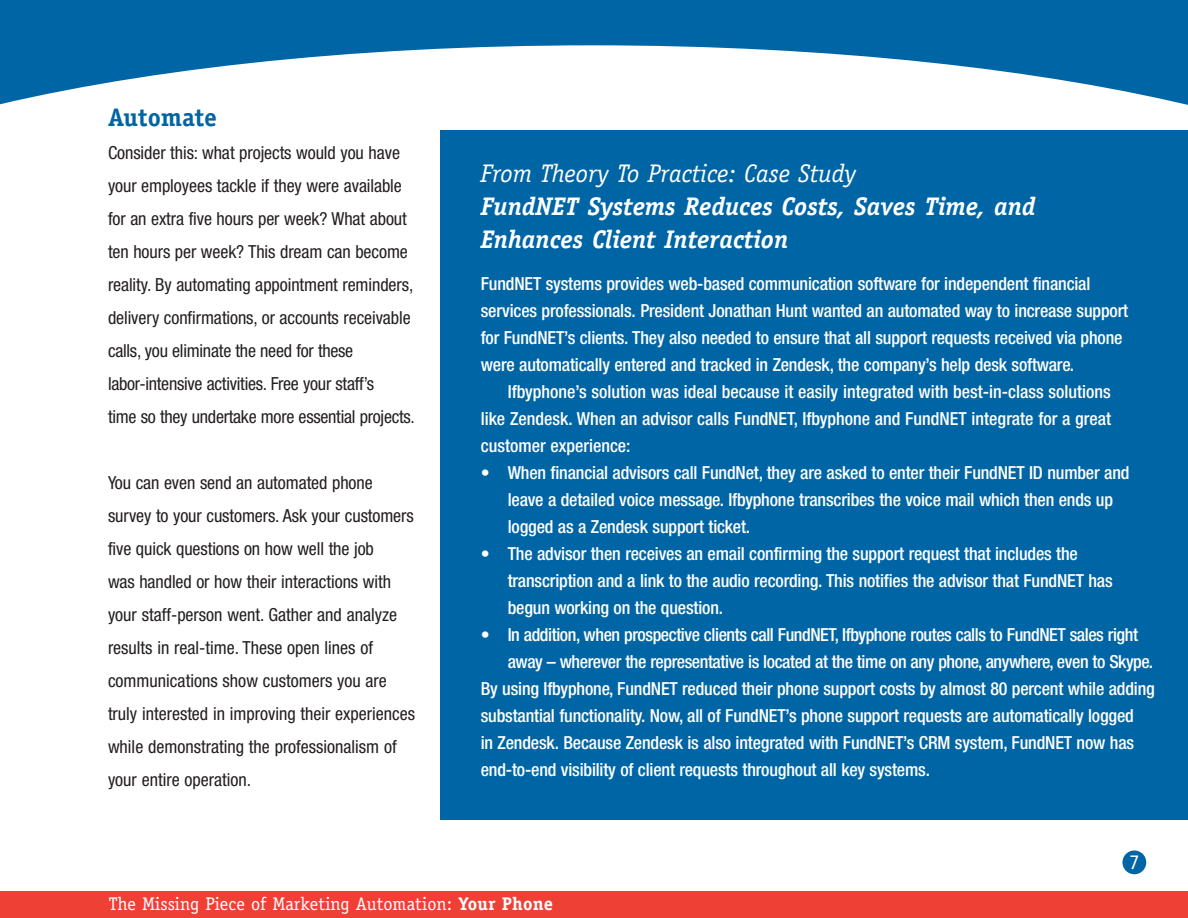
<style>
.page{position:relative;width:1188px;height:918px;background:#fff}
.page>*{position:absolute;margin:0;border:0;box-sizing:border-box;transform-origin:0 0}
.t1{font:italic 700 25.5px/33px "Officina Serif";color:#fff}
.t2{font:700 25.5px "Officina Serif";color:#0065a4}
.t3{font:21px "Officina Serif";color:#fff}
.t4{font:18.3px "Officina Serif";letter-spacing:.005em;color:#fff}
.t5{font:500 condensed 18px/27px "Helvetica Neue";letter-spacing:-.01em;color:#fff}
.t6{font:condensed 18px/33px "Helvetica Neue";letter-spacing:-.005em;color:#231f20}
.s1{font-weight:400}
.s2{font-weight:700}
</style>
<div class="page">
<div style="left:0;top:891px;width:1188px;height:27px;background:#ef4035"></div>
<svg style="left:0;top:0;width:1188px;height:105px;fill:#0065a4"></svg>
<div style="left:1122px;top:850px;width:24px;height:24px;background:#0065a4;border-radius:50%"></div>
<div style="left:440px;top:130px;width:748px;height:690px;background:#0065a4"></div>
<p class="t2" style="left:108px;top:108px;width:111px">Automate</p>
<p class="t6" style="left:108px;top:138px;width:308px">Consider this: what projects would you have your employees tackle if they were available for an extra five hours per week? What about ten hours per week? This dream can become reality. By automating appointment reminders, delivery confirmations, or accounts receivable calls, you eliminate the need for these labor-intensive activities. Free your staff’s<br>time so they undertake more essential projects.</p>
<p class="t6" style="left:108px;top:468px;width:309px">You can even send an automated phone survey to your customers. Ask your customers five quick questions on how well the job<br>was handled or how their interactions with your staff-person went. Gather and analyze results in real-time. These open lines of communications show customers you are truly interested in improving their experiences while demonstrating the professionalism of your entire operation.</p>
<p class="t1" style="left:481px;top:159px;width:556px"><span class="s1">From Theory To Practice: Case Study<br></span>FundNET Systems Reduces Costs, Saves Time, and<br>Enhances Client Interaction</p>
<p class="t5" style="left:481px;top:271px;width:611px">FundNET systems provides web-based communication software for independent financial</p>
<p class="t5" style="left:481px;top:298px;width:649px">services professionals. President Jonathan Hunt wanted an automated way to increase support</p>
<p class="t5" style="left:481px;top:325px;width:643px">for FundNET’s clients. They also needed to ensure that all support requests received via phone</p>
<p class="t5" style="left:481px;top:352px;width:595px">were automatically entered and tracked in Zendesk, the company’s help desk software.</p>
<p class="t5" style="left:508px;top:379px;width:605px">Ifbyphone’s solution was ideal because it easily integrated with best-in-class solutions</p>
<p class="t5" style="left:481px;top:406px;width:632px">like Zendesk. When an advisor calls FundNET, Ifbyphone and FundNET integrate for a great</p>
<p class="t5" style="left:481px;top:433px;width:151px">customer experience:</p>
<p class="t5" style="left:508px;top:460px;width:623px;text-indent:-27px">• When financial advisors call FundNet, they are asked to enter their FundNET ID number and leave a detailed voice message. Ifbyphone transcribes the voice mail which then ends up logged as a Zendesk support ticket.</p>
<p class="t5" style="left:508px;top:541px;width:607px;text-indent:-27px">• The advisor then receives an email confirming the support request that includes the transcription and a link to the audio recording. This notifies the advisor that FundNET has begun working on the question.</p>
<p class="t5" style="left:481px;top:622px;width:659px">• In addition, when prospective clients call FundNET, Ifbyphone routes calls to FundNET sales right</p>
<p class="t5" style="left:508px;top:649px;width:647px">away – wherever the representative is located at the time on any phone, anywhere, even to Skype.</p>
<p class="t5" style="left:481px;top:676px;width:676px">By using Ifbyphone, FundNET reduced their phone support costs by almost 80 percent while adding</p>
<p class="t5" style="left:481px;top:703px;width:655px">substantial functionality. Now, all of FundNET’s phone support requests are automatically logged</p>
<p class="t5" style="left:481px;top:730px;width:655px">in Zendesk. Because Zendesk is also integrated with FundNET’s CRM system, FundNET now has</p>
<p class="t5" style="left:481px;top:757px;width:451px">end-to-end visibility of client requests throughout all key systems.</p>
<p class="t3" style="left:1129px;top:854px;width:12px">7</p>
<p class="t4" style="left:109px;top:897px;width:446px">The Missing Piece of Marketing Automation: <span class="s2">Your Phone</span></p>
</div>
